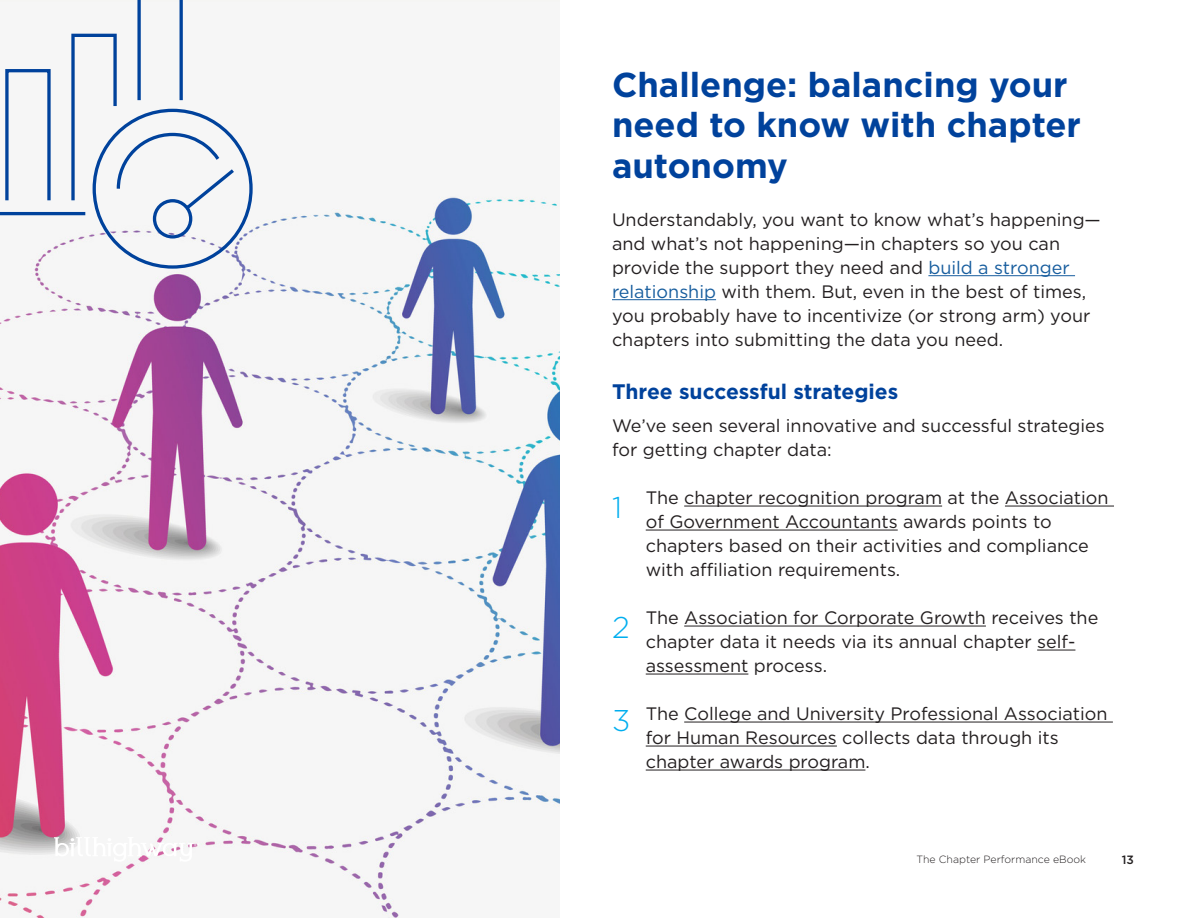
<style>
.page{position:relative;width:1188px;height:918px;background:#fff}
.page>*{position:absolute;margin:0;border:0;box-sizing:border-box;transform-origin:0 0}
.t1{font:700 34.5px/40.5px "Gotham";color:#00429c}
.t2{font:300 30px "Gotham";color:#00aeef}
.t3{font:700 21px "Gotham";color:#00429c}
.t4{font:18px/24px "Gotham";color:#231f20}
.t5{font:500 12px "Gotham";color:#231f20}
.t6{font:300 10.5px "Gotham";color:#231f20}
.s1{color:#175d9e}
</style>
<div class="page">
<img style="left:0;top:0;width:559px;height:918px">
<hr style="left:928px;top:275px;width:147px;height:1px;background:#175d9e">
<hr style="left:612px;top:299px;width:104px;height:1px;background:#175d9e">
<svg style="left:54px;top:837px;width:145px;height:25px"></svg>
<hr style="left:0;top:212px;width:85px;height:3px;background:#00429c">
<svg style="left:4px;top:0;width:250px;height:270px"></svg>
<hr style="left:684px;top:506px;width:258px;height:1px;background:#231f20">
<hr style="left:1005px;top:506px;width:109px;height:1px;background:#231f20">
<hr style="left:646px;top:530px;width:252px;height:1px;background:#231f20">
<hr style="left:684px;top:626px;width:302px;height:1px;background:#231f20">
<hr style="left:1037px;top:650px;width:38px;height:1px;background:#231f20">
<hr style="left:646px;top:674px;width:102px;height:1px;background:#231f20">
<hr style="left:684px;top:722px;width:429px;height:1px;background:#231f20">
<hr style="left:646px;top:746px;width:191px;height:1px;background:#231f20">
<hr style="left:646px;top:770px;width:219px;height:1px;background:#231f20">
<p class="t1" style="left:612px;top:64px;width:471px">Challenge: balancing your need to know with chapter autonomy</p>
<p class="t4" style="left:612px;top:207px;width:490px">Understandably, you want to know what’s happening— and what’s not happening—in chapters so you can provide the support they need and <span class="s1">build a stronger relationship</span> with them. But, even in the best of times, you probably have to incentivize (or strong arm) your chapters into submitting the data you need.</p>
<p class="t3" style="left:612px;top:378px;width:288px">Three successful strategies</p>
<p class="t4" style="left:612px;top:413px;width:494px">We’ve seen several innovative and successful strategies for getting chapter data:</p>
<p class="t4" style="left:646px;top:485px;width:464px">The chapter recognition program at the Association of Government Accountants awards points to chapters based on their activities and compliance with affiliation requirements.</p>
<p class="t4" style="left:646px;top:605px;width:454px">The Association for Corporate Growth receives the chapter data it needs via its annual chapter self&shy;assessment process.</p>
<p class="t4" style="left:646px;top:701px;width:463px">The College and University Professional Association for Human Resources collects data through its chapter awards program.</p>
<p class="t2" style="left:612px;top:488px;width:12px">1</p>
<p class="t2" style="left:612px;top:609px;width:19px">2</p>
<p class="t2" style="left:612px;top:702px;width:20px">3</p>
<p class="t6" style="left:917px;top:852px;width:171px">The Chapter Performance eBook</p>
<p class="t5" style="left:1122px;top:852px;width:14px">13</p>
</div>
